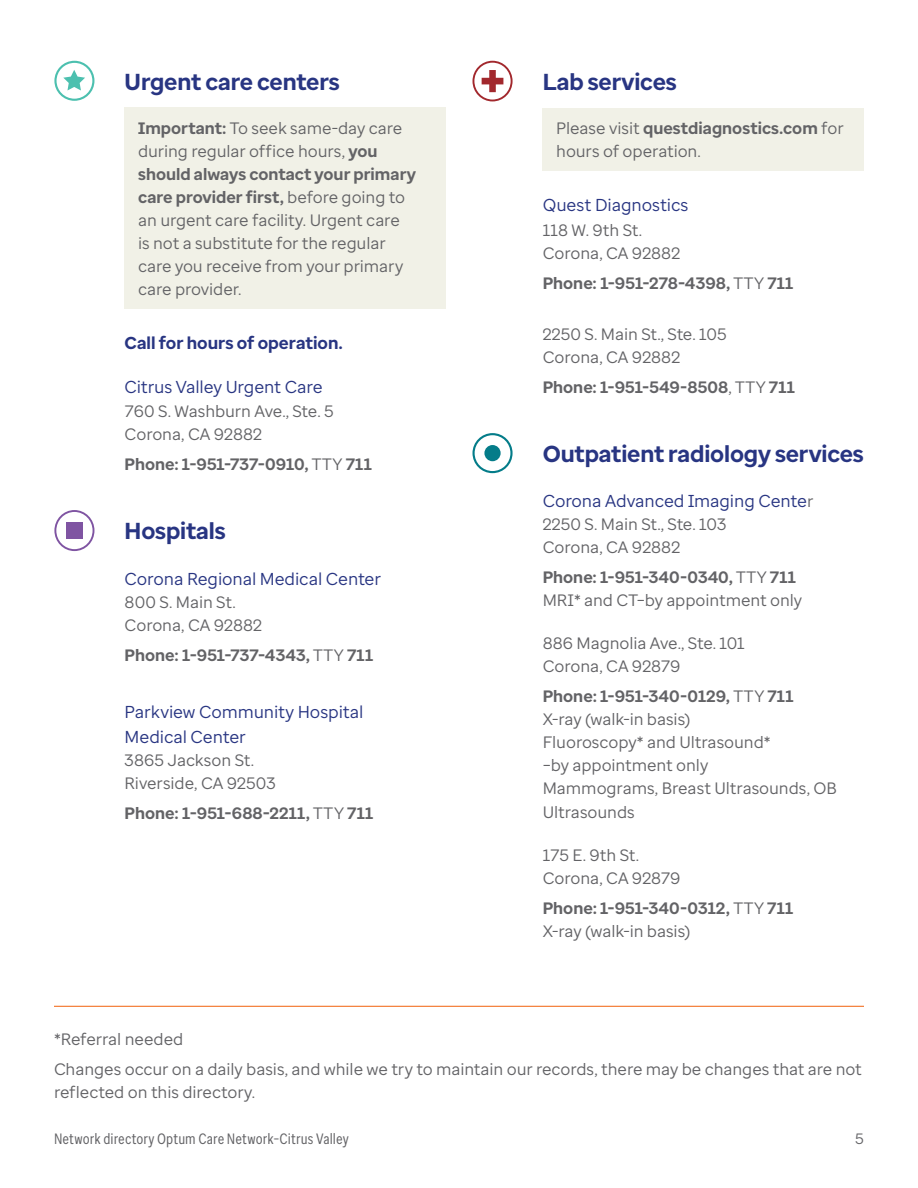
<style>
.page{position:relative;width:918px;height:1188px;background:#fff}
.page>*{position:absolute;margin:0;border:0;box-sizing:border-box;transform-origin:0 0}
.t1{font:700 23.1px "Optum Sans";letter-spacing:-.005em;color:#283582}
.t2{font:17.25px/24.2px "Optum Sans";letter-spacing:-.01em;color:#283582}
.t3{font:700 17.25px "Optum Sans";color:#283582}
.t4{font:16.5px/23.1px "Optum Sans";letter-spacing:-.005em;color:#636366}
.t5{font:700 16.5px/23.1px "Optum Sans";color:#636366}
.t6{font:15px "Optum Sans Cond";letter-spacing:.005em;color:#636366}
.t7{font:15px "Optum Sans";color:#636366}
.s1{font-weight:700}
.s2{font-weight:400}
.s3{font-size:16.5px;color:#636366}
</style>
<div class="page">
<hr style="left:54px;top:1006px;width:810px;height:1px;background:#f37328">
<div style="left:125px;top:108px;width:321px;height:201px;background:#f1f1e7"></div>
<svg style="left:55px;top:62px;width:38px;height:38px"></svg>
<div style="left:54px;top:61px;width:40px;height:40px;border:2px solid #4cc0af;border-radius:50%"></div>
<svg style="left:63px;top:70px;width:22px;height:20px"></svg>
<svg style="left:55px;top:511px;width:39px;height:39px"></svg>
<div style="left:54px;top:510px;width:40px;height:41px;border:2px solid #7f54a2;border-radius:50%"></div>
<div style="left:66px;top:523px;width:16px;height:16px;background:#7f54a2"></div>
<div style="left:543px;top:108px;width:321px;height:63px;background:#f1f1e7"></div>
<svg style="left:473px;top:62px;width:39px;height:39px"></svg>
<div style="left:473px;top:61px;width:40px;height:40px;border:2px solid #a2282d;border-radius:50%"></div>
<svg style="left:482px;top:70px;width:21px;height:22px"></svg>
<div style="left:472px;top:433px;width:41px;height:40px;border:2px solid #047c89;border-radius:50%"></div>
<div style="left:484px;top:445px;width:17px;height:16px;background:#047c89;border-radius:50%"></div>
<h1 class="t1" style="left:125px;top:66px;width:217px">Urgent care centers</h1>
<p class="t4" style="left:138px;top:116px;width:280px"><span class="s1">Important:</span> To seek same-day care during regular office hours, <span class="s1">you should always contact your primary care provider first,</span> before going to an urgent care facility. Urgent care<br>is not a substitute for the regular care you receive from your primary care provider.</p>
<p class="t3" style="left:125px;top:332px;width:220px">Call for hours of operation.</p>
<p class="t2" style="left:125px;top:375px;width:199px">Citrus Valley Urgent Care</p>
<p class="t4" style="left:125px;top:399px;width:211px">760 S. Washburn Ave., Ste. 5<br>Corona, CA 92882</p>
<p class="t5" style="left:125px;top:452px;width:249px">Phone: 1-951-737‑0910, <span class="s2">TTY</span> 711</p>
<h1 class="t1" style="left:125px;top:516px;width:103px">Hospitals</h1>
<p class="t2" style="left:125px;top:566px;width:258px">Corona Regional Medical Center</p>
<p class="t4" style="left:125px;top:590px;width:139px">800 S. Main St.<br>Corona, CA 92882</p>
<p class="t5" style="left:125px;top:643px;width:250px">Phone: 1-951-737‑4343, <span class="s2">TTY</span> 711</p>
<p class="t2" style="left:125px;top:700px;width:240px">Parkview Community Hospital<br>Medical Center</p>
<p class="t4" style="left:125px;top:748px;width:153px">3865 Jackson St.<br>Riverside, CA 92503</p>
<p class="t5" style="left:125px;top:801px;width:250px">Phone: 1-951-688‑2211, <span class="s2">TTY</span> 711</p>
<h1 class="t1" style="left:543px;top:67px;width:136px">Lab services</h1>
<p class="t4" style="left:556px;top:117px;width:289px">Please visit <span class="s1">questdiagnostics.com</span> for hours of operation.</p>
<p class="t2" style="left:543px;top:193px;width:147px">Quest Diagnostics</p>
<p class="t4" style="left:543px;top:218px;width:139px">118 W. 9th St.<br>Corona, CA 92882</p>
<p class="t5" style="left:543px;top:271px;width:252px">Phone: 1-951-278‑4398, <span class="s2">TTY</span> 711</p>
<p class="t4" style="left:543px;top:322px;width:185px">2250 S. Main St., Ste. 105<br>Corona, CA 92882</p>
<p class="t5" style="left:543px;top:375px;width:254px">Phone: 1-951-549‑8508<span class="s2">, TTY</span> 711</p>
<h1 class="t1" style="left:543px;top:439px;width:323px">Outpatient radiology services</h1>
<p class="t2" style="left:543px;top:488px;width:272px">Corona Advanced Imaging Cente<span class="s3">r</span></p>
<p class="t4" style="left:543px;top:512px;width:185px">2250 S. Main St., Ste. 103<br>Corona, CA 92882</p>
<p class="t4" style="left:543px;top:565px;width:261px"><span class="s1">Phone: 1-951-340‑0340,</span> TTY <span class="s1">711<br></span>MRI* and CT–by appointment only</p>
<p class="t4" style="left:543px;top:632px;width:203px">886 Magnolia Ave., Ste. 101<br>Corona, CA 92879</p>
<p class="t4" style="left:543px;top:685px;width:296px"><span class="s1">Phone: 1-951-340‑0129,</span> TTY <span class="s1">711<br></span>X-ray (walk-in basis)<br>Fluoroscopy* and Ultrasound*<br>–by appointment only<br>Mammograms, Breast Ultrasounds, OB<br>Ultrasounds</p>
<p class="t4" style="left:543px;top:843px;width:139px">175 E. 9th St.<br>Corona, CA 92879</p>
<p class="t5" style="left:543px;top:897px;width:252px">Phone: 1-951-340‑0312, <span class="s2">TTY</span> 711<br><span class="s2">X-ray (walk-in basis)</span></p>
<p class="t4" style="left:54px;top:1024px;width:809px;line-height:29.8px">*Referral needed<br>Changes occur on a daily basis, and while we try to maintain our records, there may be changes that are not</p>
<p class="t4" style="left:54px;top:1081px;width:203px">reflected on this directory.</p>
<p class="t6" style="left:54px;top:1129px;width:296px">Network directory Optum Care Network–Citrus Valley</p>
<p class="t7" style="left:855px;top:1129px;width:10px">5</p>
</div>
